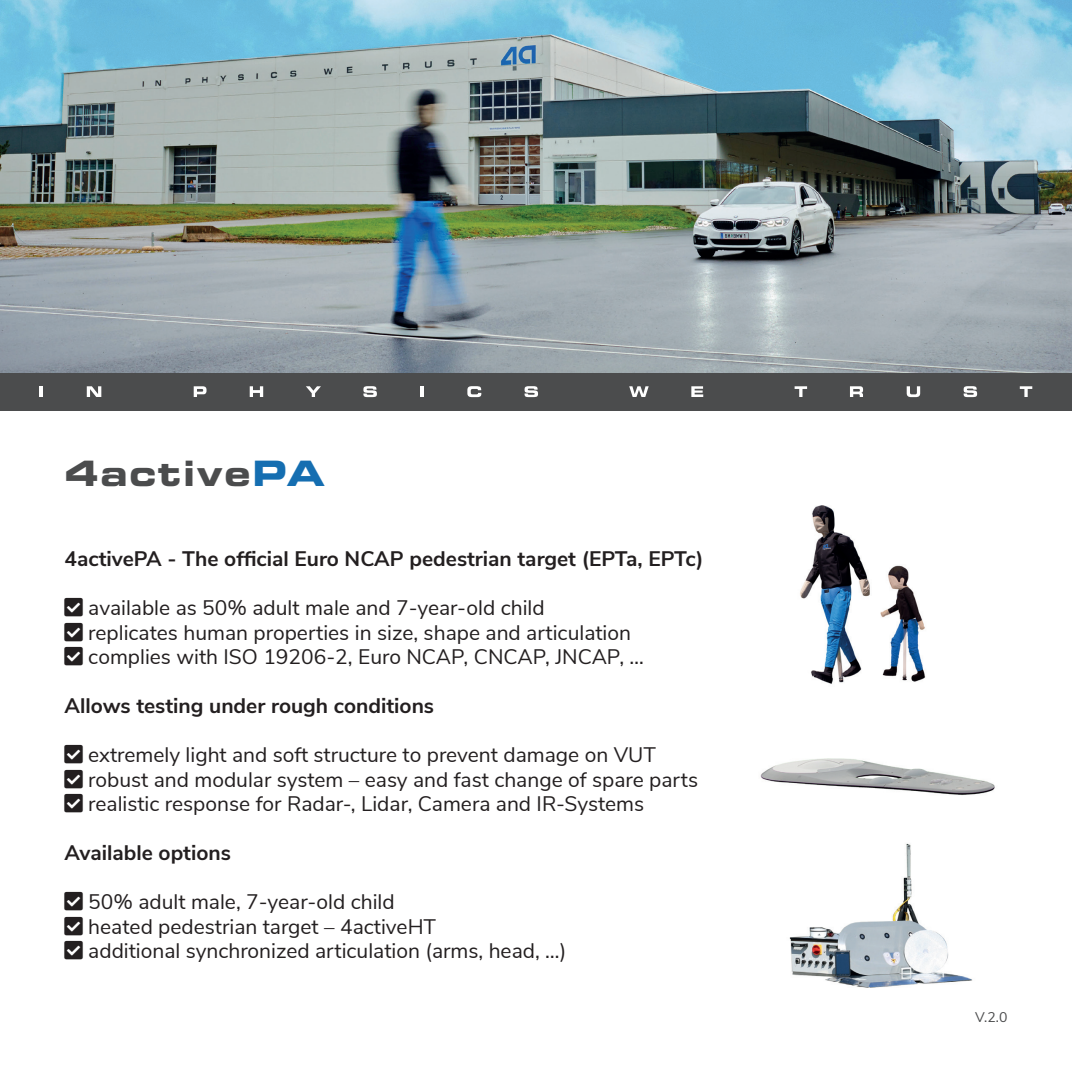
<style>
.page{position:relative;width:1072px;height:1072px;background:#fff}
.page>*{position:absolute;margin:0;border:0;box-sizing:border-box;transform-origin:0 0}
.t1{font:35px "Eurostile Bold Extended Two";letter-spacing:.05em;color:#4b4c4d}
.Absatzformat_1{font:21px "Nunito Sans";color:#231f20}
.t2{font:700 21px "Nunito Sans";color:#231f20}
.t3{font:14px "Nunito Sans";color:#4b4c4d}
.s1{color:#156eb1}
</style>
<div class="page">
<div style="left:0;top:372px;width:1071px;height:39px;background:#4b4c4d"></div>
<svg style="left:40px;top:386px;width:3px;height:11px"></svg>
<svg style="left:87px;top:386px;width:14px;height:11px"></svg>
<svg style="left:194px;top:386px;width:12px;height:11px"></svg>
<svg style="left:250px;top:386px;width:13px;height:11px"></svg>
<svg style="left:306px;top:386px;width:15px;height:11px"></svg>
<svg style="left:363px;top:386px;width:14px;height:11px"></svg>
<hr style="left:420px;top:386px;width:4px;height:11px;background:#fff">
<svg style="left:467px;top:386px;width:14px;height:11px"></svg>
<svg style="left:524px;top:386px;width:14px;height:11px"></svg>
<svg style="left:629px;top:386px;width:19px;height:11px"></svg>
<svg style="left:691px;top:386px;width:12px;height:11px"></svg>
<svg style="left:794px;top:386px;width:13px;height:11px"></svg>
<svg style="left:850px;top:386px;width:13px;height:11px"></svg>
<svg style="left:906px;top:386px;width:14px;height:11px"></svg>
<svg style="left:963px;top:386px;width:14px;height:11px"></svg>
<svg style="left:1019px;top:386px;width:13px;height:11px"></svg>
<img style="left:0;top:0;width:1071px;height:372px">
<img style="left:880px;top:565px;width:46px;height:117px">
<img style="left:800px;top:505px;width:70px;height:179px">
<img style="left:760px;top:758px;width:235px;height:37px">
<img style="left:789px;top:843px;width:184px;height:145px">
<p class="t1" style="left:64px;top:449px;width:262px">4active<span class="s1">PA</span></p>
<p class="t2" style="left:64px;top:543px;width:640px">4activePA - The official Euro NCAP pedestrian target (EPTa, EPTc)</p>
<p class="Absatzformat_1" style="left:64px;top:592px;width:481px">▲❑◆ available as 50% adult male and 7-year-old child</p>
<p class="Absatzformat_1" style="left:64px;top:617px;width:568px">▲❑◆ replicates human properties in size, shape and articulation</p>
<p class="Absatzformat_1" style="left:64px;top:641px;width:581px">▲❑◆ complies with ISO 19206-2, Euro NCAP, CNCAP, JNCAP, …</p>
<p class="t2" style="left:64px;top:690px;width:371px">Allows testing under rough conditions</p>
<p class="Absatzformat_1" style="left:64px;top:739px;width:593px">▲❑◆ extremely light and soft structure to prevent damage on VUT</p>
<p class="Absatzformat_1" style="left:64px;top:764px;width:635px">▲❑◆ robust and modular system – easy and fast change of spare parts</p>
<p class="Absatzformat_1" style="left:64px;top:788px;width:581px">▲❑◆ realistic response for Radar-, Lidar, Camera and IR-Systems</p>
<p class="t2" style="left:64px;top:837px;width:168px">Available options</p>
<p class="Absatzformat_1" style="left:64px;top:886px;width:332px">▲❑◆ 50% adult male, 7-year-old child</p>
<p class="Absatzformat_1" style="left:64px;top:911px;width:373px">▲❑◆ heated pedestrian target – 4activeHT</p>
<p class="Absatzformat_1" style="left:64px;top:935px;width:503px">▲❑◆ additional synchronized articulation (arms, head, …)</p>
<p class="t3" style="left:975px;top:1006px;width:34px">V.2.0</p>
</div>
